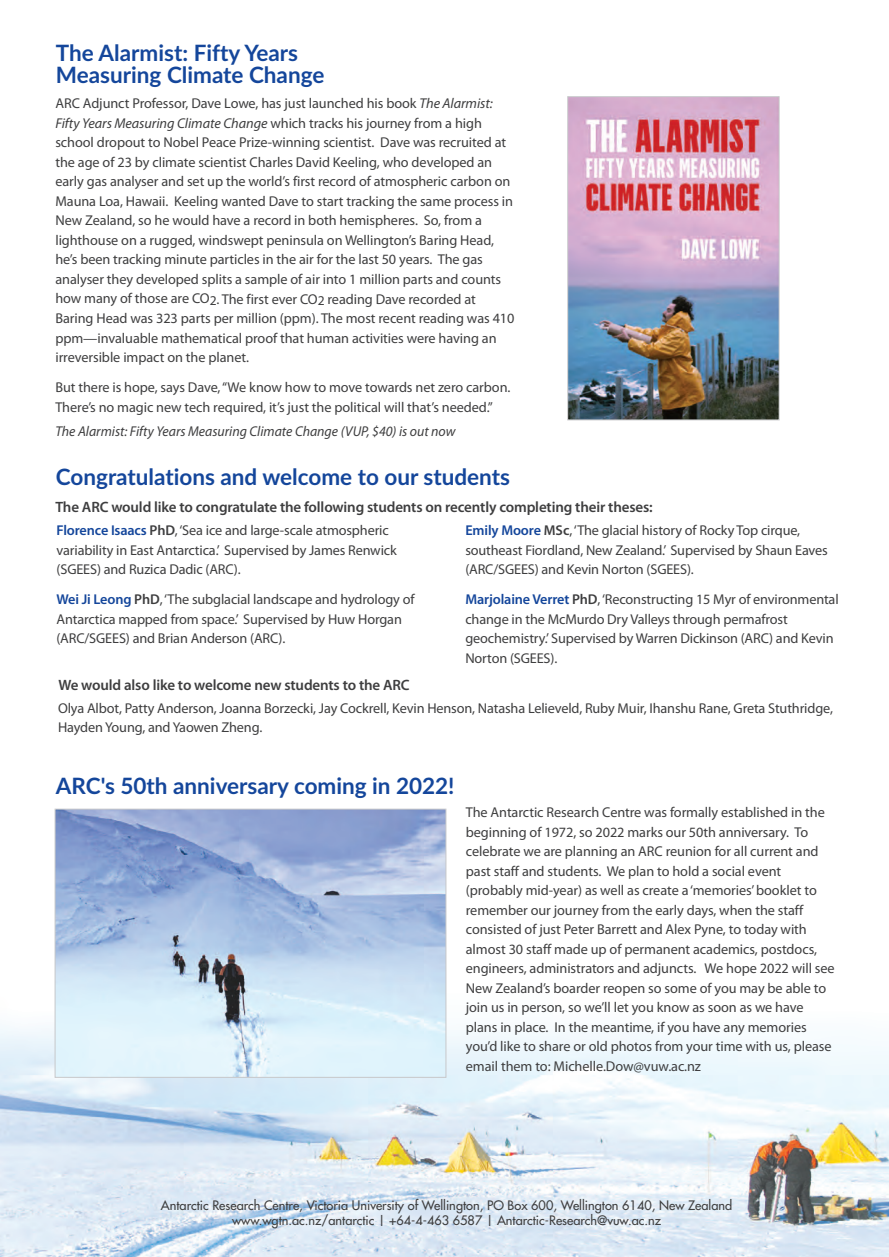
<style>
.page{position:relative;width:889px;height:1257px;background:#fff}
.page>*{position:absolute;margin:0;border:0;box-sizing:border-box;transform-origin:0 0}
.t1{font:700 22.5px/22.5px "Lato";color:#14469b}
.t2{font:600 15px "Myriad Pro";letter-spacing:-.01em;color:#3e3e3f}
.t3{font:14.25px/19.5px "Myriad Pro";letter-spacing:-.005em;color:#3e3e3f}
.t4{font:italic 14.25px "Myriad Pro";color:#3e3e3f}
.t5{font:12.75px/15px "Futura";color:#3e3e3f;text-align:center}
.s1{font-style:italic}
.s2{font-weight:600;color:#14469b}
.s3{font-weight:600}
</style>
<div class="page">
<img style="left:0;top:809px;width:889px;height:448px">
<img style="left:569px;top:98px;width:208px;height:320px">
<div style="left:567px;top:96px;width:212px;height:324px;border:1px solid #c7c8ca"></div>
<img style="left:57px;top:810px;width:387px;height:265px">
<div style="left:55px;top:808px;width:391px;height:269px;border:1px solid #c7c8ca"></div>
<h1 class="t1" style="left:56px;top:42px;width:270px">The Alarmist: Fifty Years<br>Measuring Climate Change</h1>
<p class="t3" style="left:55px;top:95px;width:460px">ARC Adjunct Professor, Dave Lowe, has just launched his book <span class="s1">The Alarmist:<br>Fifty Years Measuring Climate Change</span> which tracks his journey from a high school dropout to Nobel Peace Prize-winning scientist. Dave was recruited at the age of 23 by climate scientist Charles David Keeling, who developed an early gas analyser and set up the world’s first record of atmospheric carbon on Mauna Loa, Hawaii. Keeling wanted Dave to start tracking the same process in New Zealand, so he would have a record in both hemispheres. So, from a lighthouse on a rugged, windswept peninsula on Wellington’s Baring Head, he’s been tracking minute particles in the air for the last 50 years. The gas analyser they developed splits a sample of air into 1 million parts and counts how many of those are CO<sub>2</sub>. The first ever CO<sub>2</sub> reading Dave recorded at Baring Head was 323 parts per million (ppm). The most recent reading was 410 ppm—invaluable mathematical proof that human activities were having an irreversible impact on the planet.</p>
<p class="t3" style="left:55px;top:379px;width:456px">But there is hope, says Dave, “We know how to move towards net zero carbon.<br>There’s no magic new tech required, it’s just the political will that’s needed.”</p>
<p class="t4" style="left:55px;top:426px;width:401px">The Alarmist: Fifty Years Measuring Climate Change (VUP, $40) is out now</p>
<h1 class="t1" style="left:56px;top:466px;width:455px">Congratulations and welcome to our students</h1>
<p class="t2" style="left:55px;top:501px;width:599px">The ARC would like to congratulate the following students on recently completing their theses:</p>
<p class="t3" style="left:465px;top:521px;width:364px"><span class="s2">Emily Moore</span> <span class="s3">MSc</span>, ‘The glacial history of Rocky Top cirque, southeast Fiordland, New Zealand.’ Supervised by Shaun Eaves (ARC/SGEES) and Kevin Norton (SGEES).</p>
<p class="t3" style="left:465px;top:591px;width:375px"><span class="s2">Marjolaine Verret</span> <span class="s3">PhD</span>, ‘Reconstructing 15 Myr of environmental change in the McMurdo Dry Valleys through permafrost geochemistry.’ Supervised by Warren Dickinson (ARC) and Kevin Norton (SGEES).</p>
<p class="t3" style="left:58px;top:699px;width:776px">Olya Albot, Patty Anderson, Joanna Borzecki, Jay Cockrell, Kevin Henson, Natasha Lelieveld, Ruby Muir, Ihanshu Rane, Greta Stuthridge,<br>Hayden Young, and Yaowen Zheng.</p>
<p class="t3" style="left:57px;top:522px;width:342px"><span class="s2">Florence Isaacs</span> <span class="s3">PhD</span>, ‘Sea ice and large-scale atmospheric variability in East Antarctica.’ Supervised by James Renwick (SGEES) and Ruzica Dadic (ARC).</p>
<p class="t3" style="left:57px;top:591px;width:359px"><span class="s2">Wei Ji Leong</span> <span class="s3">PhD</span>, ‘The subglacial landscape and hydrology of<br>Antarctica mapped from space.’ Supervised by Huw Horgan (ARC/SGEES) and Brian Anderson (ARC).</p>
<p class="t2" style="left:58px;top:679px;width:353px">We would also like to welcome new students to the ARC</p>
<h1 class="t1" style="left:56px;top:774px;width:400px">ARC's 50th anniversary coming in 2022!</h1>
<p class="t3" style="left:466px;top:804px;width:370px">The Antarctic Research Centre was formally established in the beginning of 1972, so 2022 marks our 50th anniversary. To celebrate we are planning an ARC reunion for all current and past staff and students. We plan to hold a social event (probably mid-year) as well as create a ‘memories’ booklet to remember our journey from the early days, when the staff consisted of just Peter Barrett and Alex Pyne, to today with almost 30 staff made up of permanent academics, postdocs, engineers, administrators and adjuncts. We hope 2022 will see New Zealand’s boarder reopen so some of you may be able to join us in person, so we’ll let you know as soon as we have plans in place. In the meantime, if you have any memories you’d like to share or old photos from your time with us, please email them to: Michelle.Dow@vuw.ac.nz</p>
<p class="t5" style="left:161px;top:1198px;width:573px">Antarctic Research Centre, Victoria University of Wellington, PO Box 600, Wellington 6140, New Zealand www.wgtn.ac.nz/antarctic | +64-4-463 6587 | Antarctic-Research@vuw.ac.nz</p>
</div>
